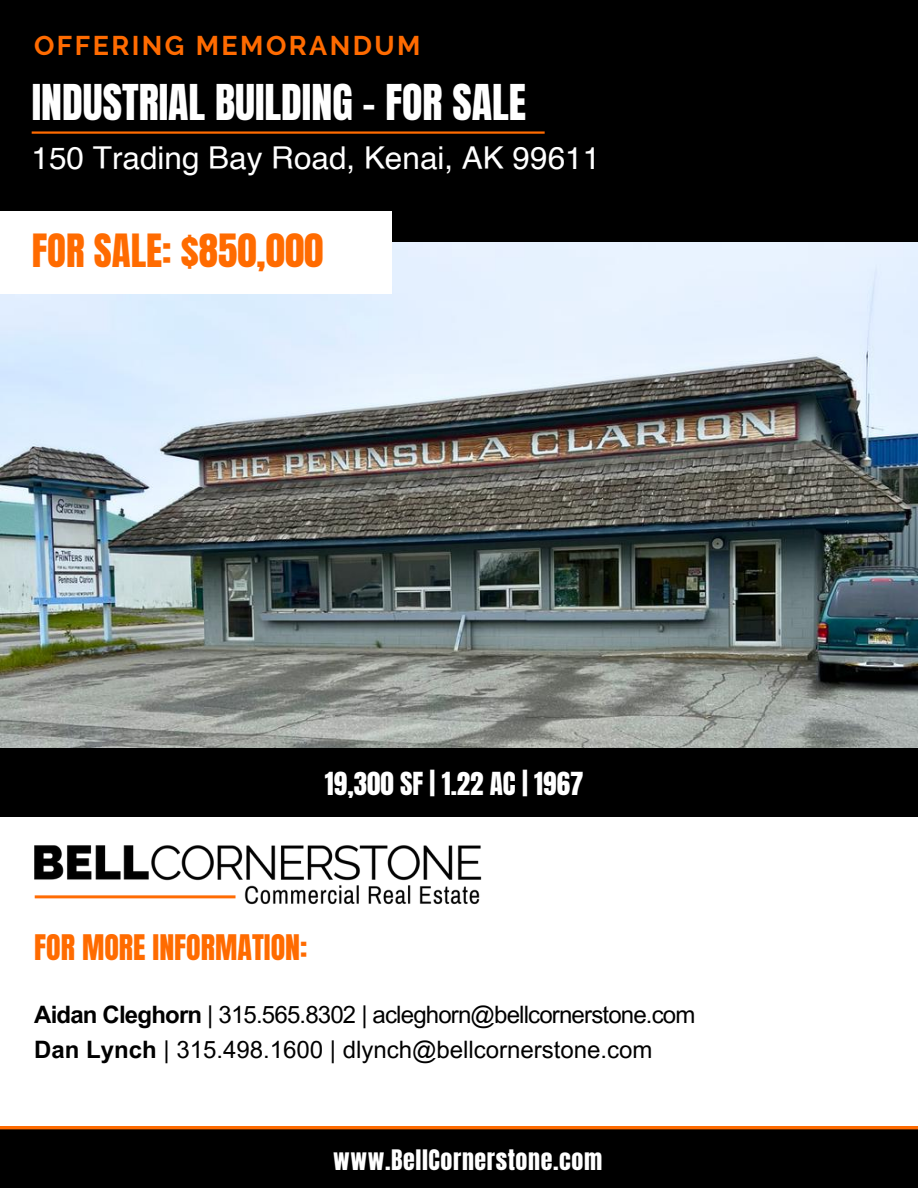
<style>
.page{position:relative;width:918px;height:1188px;background:#fff}
.page>*{position:absolute;margin:0;border:0;box-sizing:border-box;transform-origin:0 0}
.t1{font:42px "Anton";color:#fff}
.t2{font:39px "Anton";color:#ff6b00}
.t3{font:31.5px "Helvetica";color:#fff}
.t4{font:30px "Anton";color:#ff6b00}
.t5{font:27px "Anton";color:#fff}
.t6{font:700 27px "Raleway";letter-spacing:.09em;color:#ff6b00}
.t7{font:24px "Arial MT Pro";letter-spacing:-.035em;color:#000}
.t8{font:24px "Arial MT Pro";color:#000}
.t9{font:24px "Anton";letter-spacing:.025em;color:#fff}
.s1{font-weight:700}
</style>
<div class="page">
<img style="left:0;top:241px;width:918px;height:508px">
<div style="left:0;top:0;width:918px;height:241px;background:#000"></div>
<div style="left:0;top:211px;width:391px;height:82px;background:#fff"></div>
<hr style="left:32px;top:131px;width:513px;height:3px;background:#ff6b00">
<div style="left:0;top:749px;width:918px;height:68px;background:#000"></div>
<div style="left:0;top:1126px;width:918px;height:62px;background:#000"></div>
<hr style="left:0;top:1126px;width:918px;height:3px;background:#ff6b00">
<img style="left:34px;top:845px;width:448px;height:60px">
<p class="t6" style="left:34px;top:29px;width:388px">OFFERING MEMORANDUM</p>
<h1 class="t1" style="left:32px;top:72px;width:496px">INDUSTRIAL BUILDING - FOR SALE</h1>
<h3 class="t3" style="left:32px;top:145px;width:570px">150 Trading Bay Road, Kenai, AK 99611</h3>
<h2 class="t2" style="left:32px;top:222px;width:293px">FOR SALE: $850,000</h2>
<p class="t5" style="left:325px;top:764px;width:260px">19,300 SF | 1.22 AC | 1967</p>
<p class="t4" style="left:34px;top:926px;width:275px">FOR MORE INFORMATION:</p>
<p class="t7" style="left:34px;top:1006px;width:663px"><span class="s1">Aidan Cleghorn</span> | 315.565.8302 | acleghorn@bellcornerstone.com</p>
<p class="t8" style="left:34px;top:1040px;width:620px"><span class="s1">Dan Lynch</span> | 315.498.1600 | dlynch@bellcornerstone.com</p>
<p class="t9" style="left:333px;top:1142px;width:271px">www.BellCornerstone.com</p>
</div>
